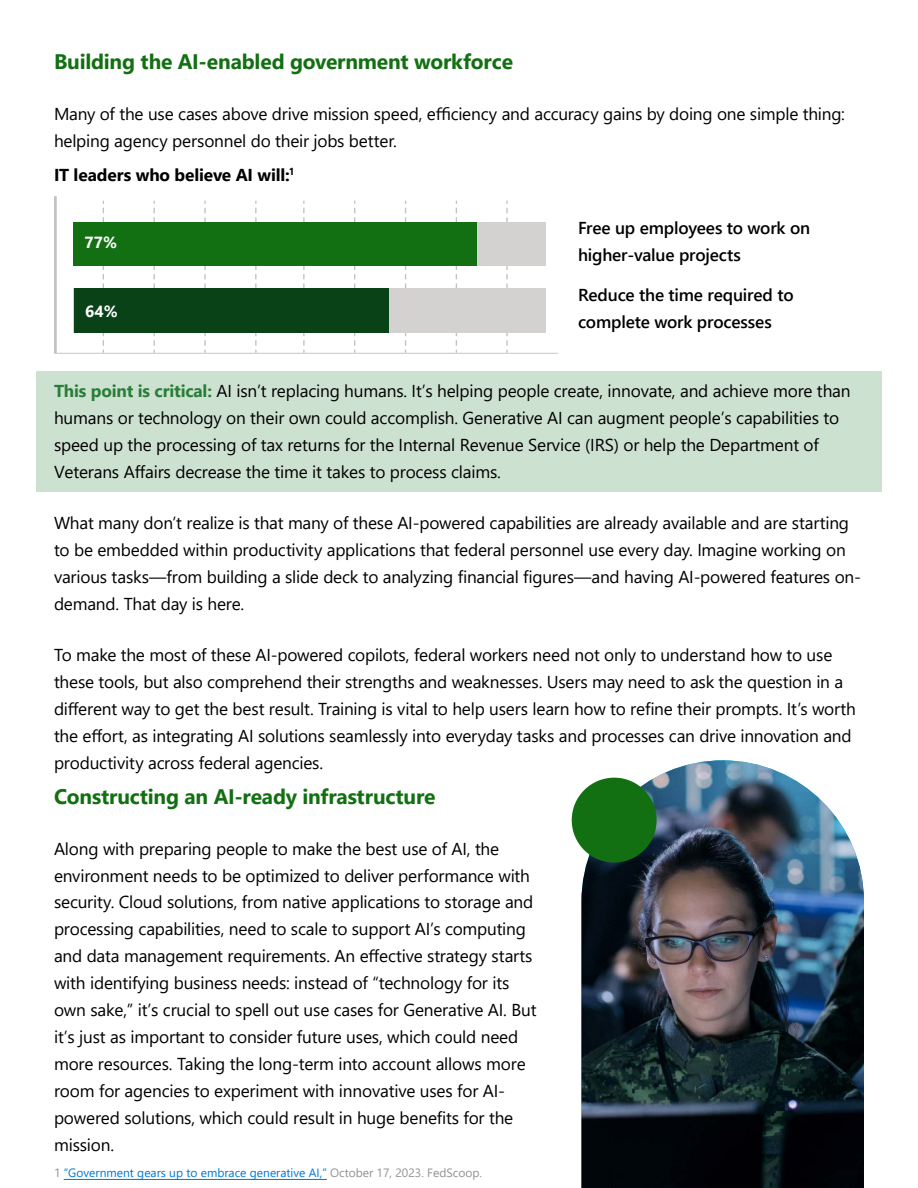
<style>
.page{position:relative;width:918px;height:1188px;background:#fff}
.page>*{position:absolute;margin:0;border:0;box-sizing:border-box;transform-origin:0 0}
.t1{font:700 21px "Segoe UI";letter-spacing:-.01em;color:#127012}
.t2{font:17.25px/27px "Segoe UI";letter-spacing:-.01em;color:#000}
.t3{font:600 17.25px/27px "Segoe UI";letter-spacing:-.01em;color:#000}
.t4{font:700 17.25px "Segoe UI";letter-spacing:-.01em;color:#000}
.t5{font:700 16.05px "Segoe UI";color:#fff}
.t6{font:12px "Segoe UI";color:#0078d4}
.s1{font-weight:700;color:#287e37}
.s2{color:#919191}
</style>
<div class="page">
<div style="left:36px;top:372px;width:846px;height:120px;background:#cde1d1"></div>
<img style="left:581px;top:760px;width:283px;height:428px">
<div style="left:572px;top:778px;width:85px;height:85px;background:#127012;border-radius:50%"></div>
<svg style="left:54px;top:196px;width:505px;height:158px"></svg>
<hr style="left:64px;top:1179px;width:263px;height:1px;background:#0078d4">
<p class="t1" style="left:54px;top:42px;width:461px">Building the AI-enabled government workforce</p>
<p class="t2" style="left:54px;top:99px;width:792px">Many of the use cases above drive mission speed, efficiency and accuracy gains by doing one simple thing: helping agency personnel do their jobs better.</p>
<p class="t4" style="left:54px;top:158px;width:242px">IT leaders who believe AI will:<sup>1</sup></p>
<p class="t5" style="left:84px;top:227px;width:34px">77%</p>
<p class="t5" style="left:85px;top:297px;width:34px">64%</p>
<p class="t3" style="left:578px;top:213px;width:234px">Free up employees to work on higher-value projects</p>
<p class="t3" style="left:578px;top:280px;width:217px">Reduce the time required to complete work processes</p>
<p class="t2" style="left:54px;top:376px;width:798px"><span class="s1">This point is critical:</span> AI isn’t replacing humans. It’s helping people create, innovate, and achieve more than humans or technology on their own could accomplish. Generative AI can augment people’s capabilities to speed up the processing of tax returns for the Internal Revenue Service (IRS) or help the Department of Veterans Affairs decrease the time it takes to process claims.</p>
<p class="t2" style="left:54px;top:508px;width:808px">What many don’t realize is that many of these AI-powered capabilities are already available and are starting to be embedded within productivity applications that federal personnel use every day. Imagine working on various tasks—from building a slide deck to analyzing financial figures—and having AI-powered features on&shy;demand. That day is here.</p>
<p class="t2" style="left:54px;top:640px;width:803px">To make the most of these AI-powered copilots, federal workers need not only to understand how to use these tools, but also comprehend their strengths and weaknesses. Users may need to ask the question in a different way to get the best result. Training is vital to help users learn how to refine their prompts. It’s worth the effort, as integrating AI solutions seamlessly into everyday tasks and processes can drive innovation and productivity across federal agencies.</p>
<p class="t1" style="left:54px;top:776px;width:383px">Constructing an AI-ready infrastructure</p>
<p class="t2" style="left:54px;top:833px;width:484px">Along with preparing people to make the best use of AI, the environment needs to be optimized to deliver performance with security. Cloud solutions, from native applications to storage and processing capabilities, need to scale to support AI’s computing and data management requirements. An effective strategy starts with identifying business needs: instead of “technology for its own sake,” it’s crucial to spell out use cases for Generative AI. But it’s just as important to consider future uses, which could need more resources. Taking the long-term into account allows more room for agencies to experiment with innovative uses for AI&shy;powered solutions, which could result in huge benefits for the mission.</p>
<p class="t6" style="left:54px;top:1162px;width:430px"><span class="s2">1</span> “Government gears up to embrace generative AI,” <span class="s2">October 17, 2023. FedScoop.</span></p>
</div>
